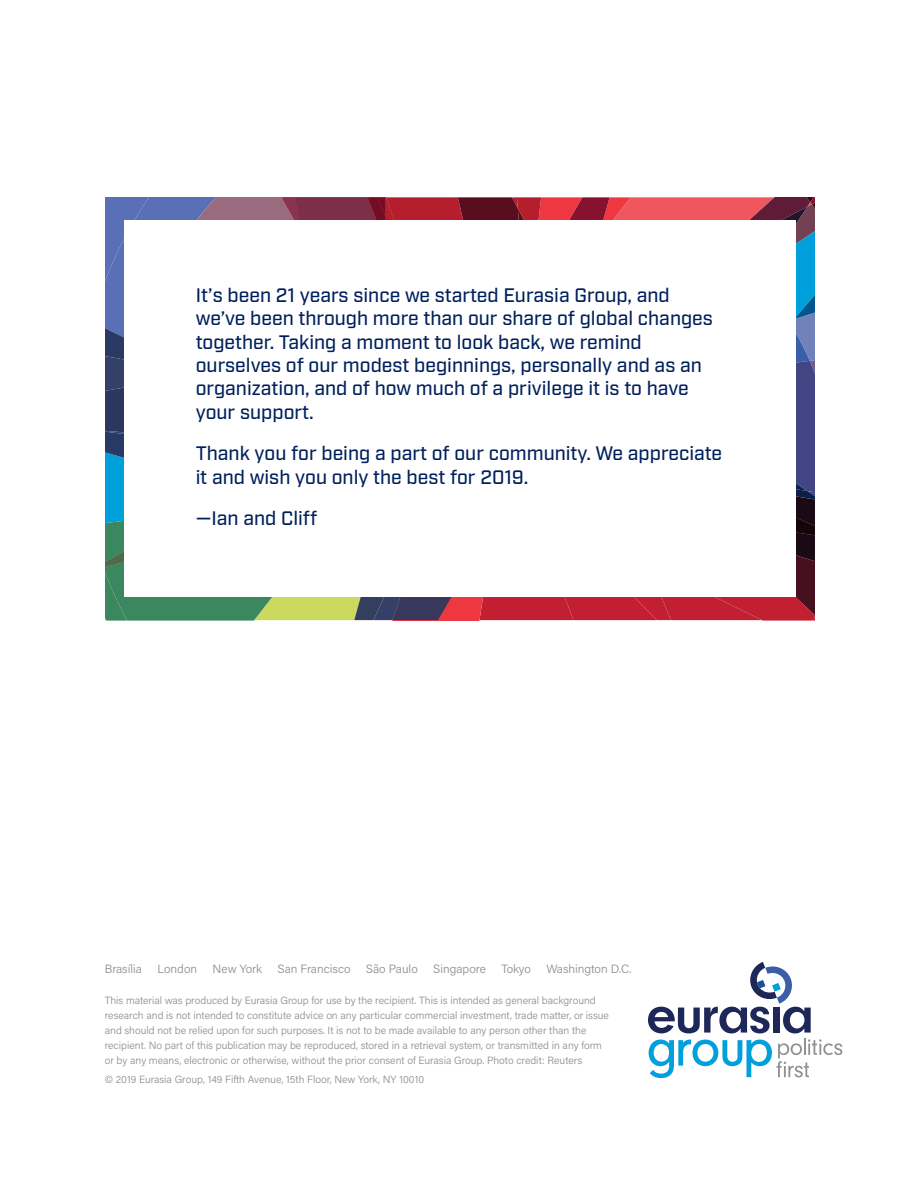
<style>
.page{position:relative;width:918px;height:1188px;background:#fff}
.page>*{position:absolute;margin:0;border:0;box-sizing:border-box;transform-origin:0 0}
.t1{font:500 19.5px/23.4px "Industry";color:#00205c}
.t2{font:300 12px "Acumin Pro";color:#8a8c8e}
.t3{font:300 10.5px/15px "Acumin Pro";color:#8a8c8e}
</style>
<div class="page">
<svg style="left:649px;top:1039px;width:193px;height:39px"></svg>
<svg style="left:648px;top:962px;width:163px;height:71px"></svg>
<svg style="left:105px;top:197px;width:710px;height:423px;background:#7a5061"></svg>
<div style="left:124px;top:220px;width:672px;height:377px;background:#fff"></div>
<p class="t1" style="left:196px;top:284px;width:519px">It’s been 21 years since we started Eurasia Group, and we’ve been through more than our share of global changes together. Taking a moment to look back, we remind ourselves of our modest beginnings, personally and as an organization, and of how much of a privilege it is to have your support.</p>
<h1 class="t1" style="left:196px;top:442px;width:528px">Thank you for being a part of our community. We appreciate it and wish you only the best for 2019.</h1>
<h1 class="t1" style="left:196px;top:507px;width:123px">—Ian and Cliff</h1>
<p class="t2" style="left:105px;top:961px;width:39px">Brasília</p>
<p class="t2" style="left:157px;top:961px;width:41px">London</p>
<p class="t2" style="left:213px;top:961px;width:51px">New York</p>
<p class="t2" style="left:278px;top:961px;width:74px">San Francisco</p>
<p class="t2" style="left:366px;top:961px;width:53px">São Paulo</p>
<p class="t2" style="left:433px;top:961px;width:54px">Singapore</p>
<p class="t2" style="left:501px;top:961px;width:31px">Tokyo</p>
<p class="t2" style="left:546px;top:961px;width:87px">Washington D.C.</p>
<p class="t3" style="left:105px;top:992px;width:506px">This material was produced by Eurasia Group for use by the recipient. This is intended as general background research and is not intended to constitute advice on any particular commercial investment, trade matter, or issue and should not be relied upon for such purposes. It is not to be made available to any person other than the recipient. No part of this publication may be reproduced, stored in a retrieval system, or transmitted in any form or by any means, electronic or otherwise, without the prior consent of Eurasia Group. Photo credit: Reuters</p>
<p class="t3" style="left:105px;top:1071px;width:321px">© 2019 Eurasia Group, 149 Fifth Avenue, 15th Floor, New York, NY 10010</p>
</div>
